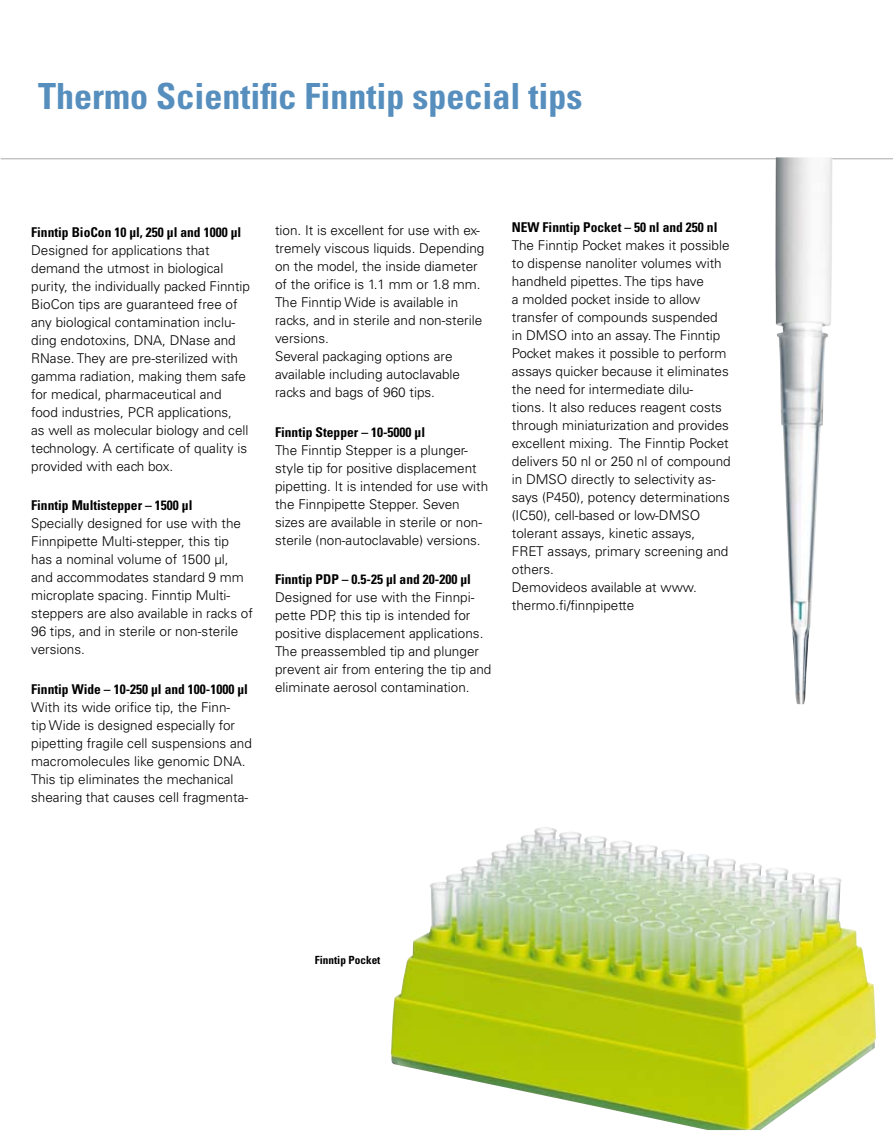
<style>
.page{position:relative;width:893px;height:1131px;background:#fff}
.page>*{position:absolute;margin:0;border:0;box-sizing:border-box;transform-origin:0 0}
.t1{font:700 condensed 36px "Univers LT Std";color:#568ebe}
.t2{font:300 13.5px/18px "Univers LT Std";color:#000}
.t3{font:700 condensed 13.5px "Univers LT Std";color:#000}
.t4{font:700 condensed 11.25px "Univers LT Std";color:#000}
</style>
<div class="page">
<hr style="left:0;top:158px;width:893px;height:1px;background:#b1b3b4">
<hr style="left:0;top:0;width:1px;height:1131px;background:#fff">
<img style="left:391px;top:827px;width:485px;height:303px">
<img style="left:775px;top:157px;width:57px;height:547px">
<h1 class="t1" style="left:38px;top:75px;width:545px">Thermo Scientific Finntip special tips</h1>
<p class="t3" style="left:31px;top:223px;width:211px">Finntip BioCon 10 μl, 250 μl and 1000 μl</p>
<p class="t2" style="left:31px;top:241px;width:220px">Designed for applications that demand the utmost in biological purity, the individually packed Finntip BioCon tips are guaranteed free of any biological contamination inclu&shy;ding endotoxins, DNA, DNase and RNase. They are pre-sterilized with gamma radiation, making them safe for medical, pharmaceutical and food industries, PCR applications,<br>as well as molecular biology and cell technology. A certificate of quality is provided with each box.</p>
<p class="t3" style="left:31px;top:497px;width:163px">Finntip Multistepper – 1500 μl</p>
<p class="t2" style="left:31px;top:514px;width:223px">Specially designed for use with the<br>Finnpipette Multi-stepper, this tip has a nominal volume of 1500 μl, and accommodates standard 9 mm microplate spacing. Finntip Multi&shy;steppers are also available in racks of<br>96 tips, and in sterile or non-sterile versions.</p>
<p class="t3" style="left:31px;top:681px;width:218px">Finntip Wide – 10-250 μl and 100-1000 μl</p>
<p class="t2" style="left:31px;top:698px;width:222px">With its wide orifice tip, the Finn-<br>tip Wide is designed especially for pipetting fragile cell suspensions and macromolecules like genomic DNA.<br>This tip eliminates the mechanical shearing that causes cell fragmenta-</p>
<p class="t2" style="left:275px;top:221px;width:211px">tion. It is excellent for use with ex&shy;tremely viscous liquids. Depending on the model, the inside diameter of the orifice is 1.1 mm or 1.8 mm.<br>The Finntip Wide is available in racks, and in sterile and non-sterile versions.<br>Several packaging options are available including autoclavable racks and bags of 960 tips.</p>
<p class="t3" style="left:275px;top:423px;width:151px">Finntip Stepper – 10-5000 μl</p>
<p class="t2" style="left:275px;top:441px;width:215px">The Finntip Stepper is a plunger&shy;style tip for positive displacement pipetting. It is intended for use with the Finnpipette Stepper. Seven sizes are available in sterile or non&shy;sterile (non-autoclavable) versions.</p>
<p class="t3" style="left:275px;top:571px;width:197px">Finntip PDP – 0.5-25 μl and 20-200 μl</p>
<p class="t2" style="left:275px;top:588px;width:218px">Designed for use with the Finnpi&shy;pette PDP, this tip is intended for positive displacement applications.<br>The preassembled tip and plunger prevent air from entering the tip and eliminate aerosol contamination.</p>
<p class="t3" style="left:512px;top:219px;width:207px">NEW Finntip Pocket – 50 nl and 250 nl</p>
<p class="t2" style="left:512px;top:236px;width:220px">The Finntip Pocket makes it possible to dispense nanoliter volumes with handheld pipettes. The tips have<br>a molded pocket inside to allow transfer of compounds suspended in DMSO into an assay. The Finntip<br>Pocket makes it possible to perform assays quicker because it eliminates the need for intermediate dilu-<br>tions. It also reduces reagent costs through miniaturization and provides excellent mixing. The Finntip Pocket delivers 50 nl or 250 nl of compound in DMSO directly to selectivity as&shy;says (P450), potency determinations (IC50), cell-based or low-DMSO tolerant assays, kinetic assays,<br>FRET assays, primary screening and others.<br>Demovideos available at www. thermo.fi/finnpipette</p>
<p class="t4" style="left:315px;top:953px;width:67px">Finntip Pocket</p>
</div>
